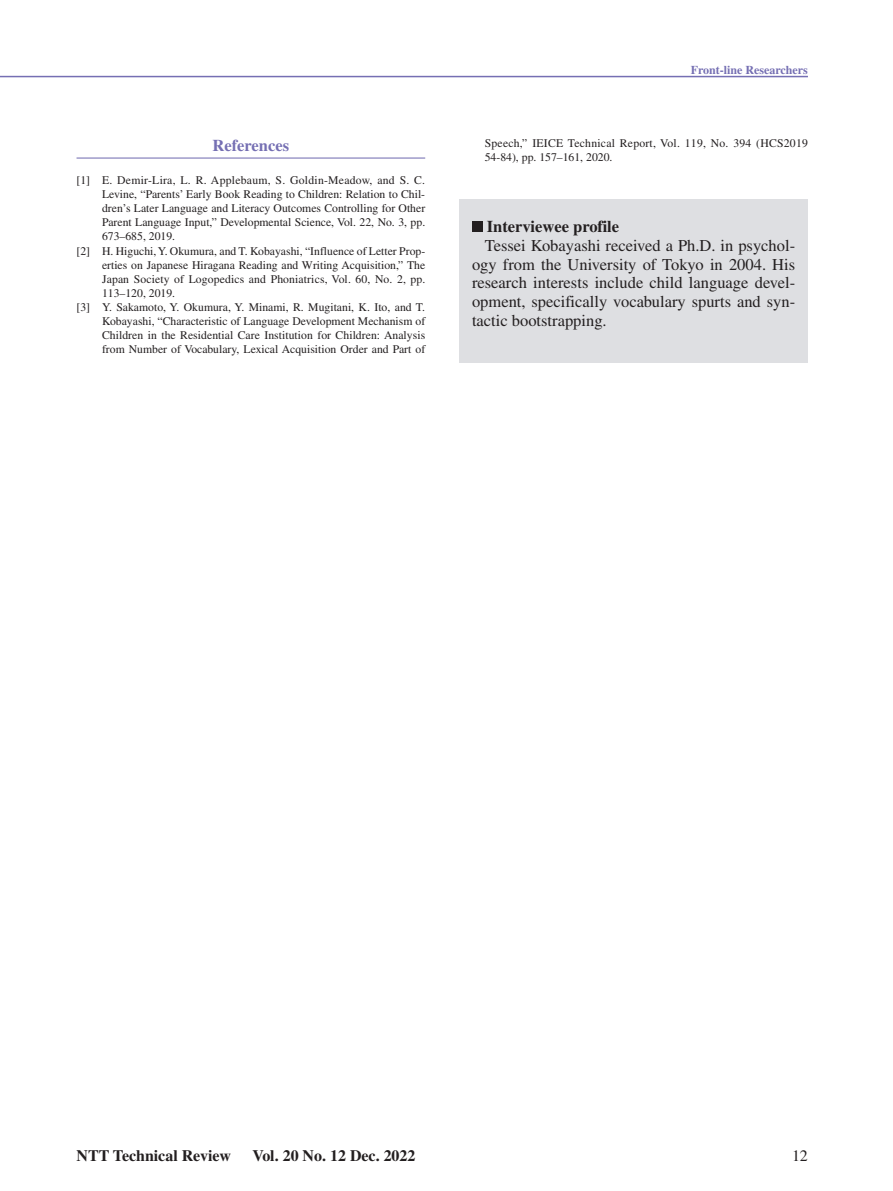
<style>
.page{position:relative;width:893px;height:1191px;background:#fff}
.page>*{position:absolute;margin:0;border:0;box-sizing:border-box;transform-origin:0 0}
.t1{font:16.5px/18.8px "Times";color:#231f20;text-align:justify}
.t2{font:700 16.5px "Times";color:#231f20}
.t3{font:700 16.5px "Times";color:#756fb3}
.t4{font:700 15.9px "Times";color:#231f20}
.t5{font:15.9px "Times";color:#231f20}
.t6{font:700 12px "Times";color:#756fb3}
.t7{font:11.7px "Times";color:#231f20}
.t8{font:11.7px/14.1px "Times";letter-spacing:.02em;color:#231f20}
</style>
<div class="page">
<hr style="left:0;top:76px;width:808px;height:1px;background:#756fb3">
<hr style="left:77px;top:157px;width:348px;height:2px;background:#756fb3">
<div style="left:459px;top:199px;width:349px;height:164px;background:#dedfe2"></div>
<div style="left:472px;top:221px;width:11px;height:11px;background:#231f20"></div>
<h1 class="t3" style="left:213px;top:136px;width:78px">References</h1>
<p class="t8" style="left:77px;top:173px;width:350px">[1] E. Demir-Lira, L. R. Applebaum, S. Goldin-Meadow, and S. C.</p>
<p class="t7" style="left:102px;top:188px;width:325px">Levine, “Parents’ Early Book Reading to Children: Relation to Chil-</p>
<p class="t7" style="left:102px;top:202px;width:325px">dren’s Later Language and Literacy Outcomes Controlling for Other</p>
<p class="t7" style="left:102px;top:216px;width:325px">Parent Language Input,” Developmental Science, Vol. 22, No. 3, pp.</p>
<p class="t7" style="left:102px;top:230px;width:75px">673–685, 2019.</p>
<p class="t7" style="left:77px;top:244px;width:350px">[2] H. Higuchi, Y. Okumura, and T. Kobayashi, “Influence of Letter Prop-</p>
<p class="t7" style="left:102px;top:258px;width:325px">erties on Japanese Hiragana Reading and Writing Acquisition,” The</p>
<p class="t7" style="left:102px;top:272px;width:325px">Japan Society of Logopedics and Phoniatrics, Vol. 60, No. 2, pp.</p>
<p class="t7" style="left:102px;top:286px;width:75px">113–120, 2019.</p>
<p class="t7" style="left:77px;top:300px;width:350px">[3] Y. Sakamoto, Y. Okumura, Y. Minami, R. Mugitani, K. Ito, and T.</p>
<p class="t7" style="left:102px;top:314px;width:325px">Kobayashi, “Characteristic of Language Development Mechanism of</p>
<p class="t7" style="left:102px;top:329px;width:325px">Children in the Residential Care Institution for Children: Analysis</p>
<p class="t7" style="left:102px;top:343px;width:325px">from Number of Vocabulary, Lexical Acquisition Order and Part of</p>
<p class="t6" style="left:691px;top:63px;width:119px">Front-line Researchers</p>
<p class="t8" style="left:485px;top:136px;width:325px">Speech,” IEICE Technical Report, Vol. 119, No. 394 (HCS2019<br>54-84), pp. 157–161, 2020.</p>
<h1 class="t2" style="left:487px;top:217px;width:134px">Interviewee profile</h1>
<h1 class="t1" style="left:472px;top:236px;width:325px;text-indent:13px">Tessei Kobayashi received a Ph.D. in psychol&shy;ogy from the University of Tokyo in 2004. His research interests include child language devel&shy;opment, specifically vocabulary spurts and syn&shy;tactic bootstrapping.</h1>
<h2 class="t4" style="left:77px;top:1146px;width:156px">NTT Technical Review</h2>
<h2 class="t4" style="left:252px;top:1146px;width:165px">Vol. 20 No. 12 Dec. 2022</h2>
<h2 class="t5" style="left:792px;top:1146px;width:17px">12</h2>
</div>
